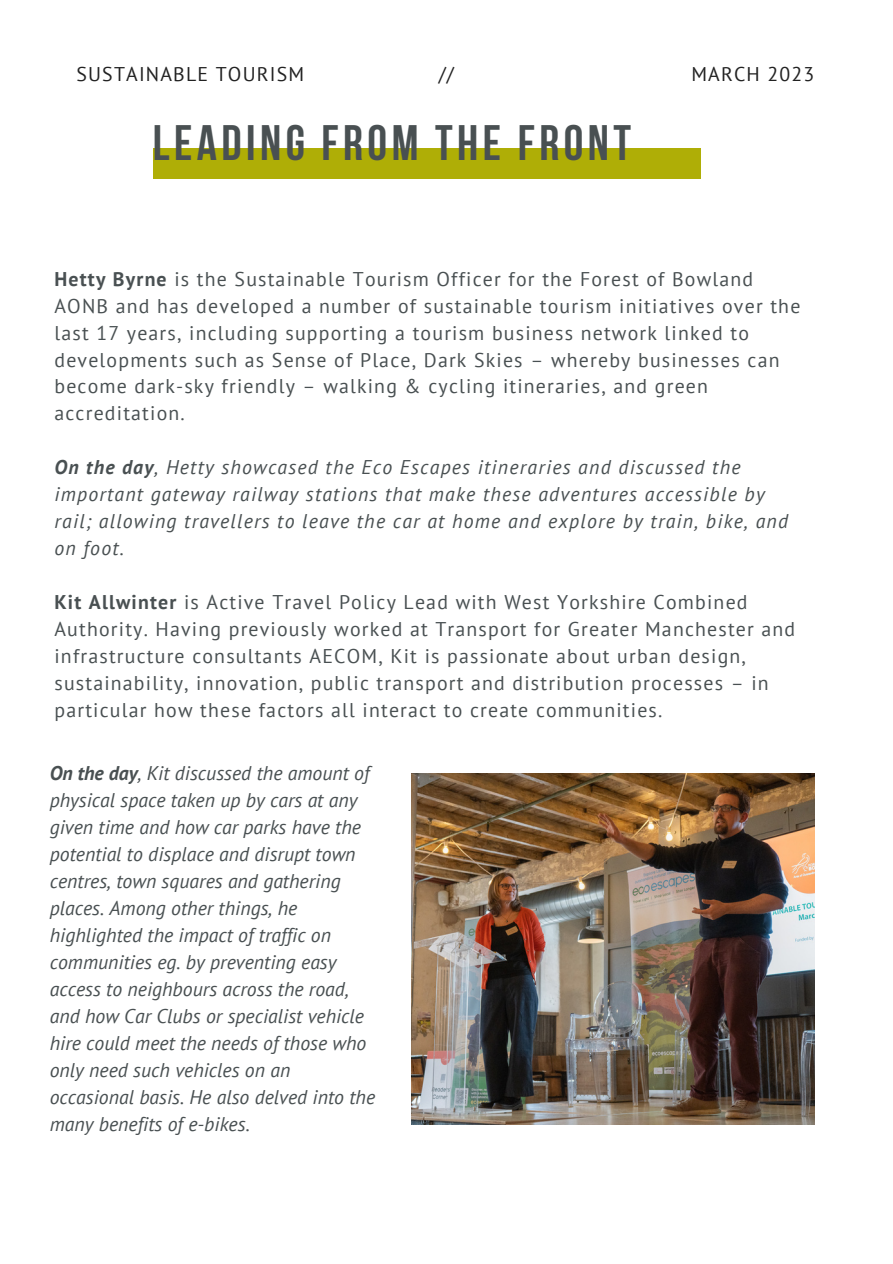
<style>
.page{position:relative;width:893px;height:1264px;background:#fff}
.page>*{position:absolute;margin:0;border:0;box-sizing:border-box;transform-origin:0 0}
.t1{font:700 49.65px "Bebas Neue";letter-spacing:.09em;color:#495052}
.t2{font:19.8px/27px "PT Sans";letter-spacing:.06em;color:#495052}
.t3{font:italic 19.8px/27px "PT Sans";color:#495052}
.t4{font:italic 19.8px/27px "PT Sans";letter-spacing:.06em;color:#495052}
.t5{font:19.8px "PT Sans";letter-spacing:.06em;color:#222}
.s1{font-weight:700}
</style>
<div class="page">
<div style="left:153px;top:149px;width:547px;height:29px;background:#afae06"></div>
<img style="left:411px;top:773px;width:403px;height:351px">
<p class="t5" style="left:76px;top:61px;width:229px">SUSTAINABLE TOURISM</p>
<p class="t5" style="left:438px;top:61px;width:17px">//</p>
<p class="t5" style="left:691px;top:61px;width:124px">MARCH 2023</p>
<h1 class="t1" style="left:153px;top:123px;width:480px">LEADING FROM THE FRONT</h1>
<p class="t2" style="left:54px;top:265px;width:747px"><span class="s1">Hetty Byrne</span> is the Sustainable Tourism Officer for the Forest of Bowland AONB and has developed a number of sustainable tourism initiatives over the last 17 years, including supporting a tourism business network linked to developments such as Sense of Place, Dark Skies – whereby businesses can become dark-sky friendly – walking &amp; cycling itineraries, and green accreditation.</p>
<p class="t4" style="left:54px;top:453px;width:735px"><span class="s1">On the day</span>, Hetty showcased the Eco Escapes itineraries and discussed the important gateway railway stations that make these adventures accessible by rail; allowing travellers to leave the car at home and explore by train, bike, and on foot.</p>
<p class="t2" style="left:54px;top:588px;width:742px"><span class="s1">Kit Allwinter</span> is Active Travel Policy Lead with West Yorkshire Combined Authority. Having previously worked at Transport for Greater Manchester and infrastructure consultants AECOM, Kit is passionate about urban design, sustainability, innovation, public transport and distribution processes – in particular how these factors all interact to create communities.</p>
<p class="t3" style="left:50px;top:759px;width:327px"><span class="s1">On the day</span>, Kit discussed the amount of physical space taken up by cars at any given time and how car parks have the potential to displace and disrupt town centres, town squares and gathering places. Among other things, he highlighted the impact of traffic on communities eg. by preventing easy access to neighbours across the road, and how Car Clubs or specialist vehicle hire could meet the needs of those who only need such vehicles on an occasional basis. He also delved into the many benefits of e-bikes.</p>
</div>
